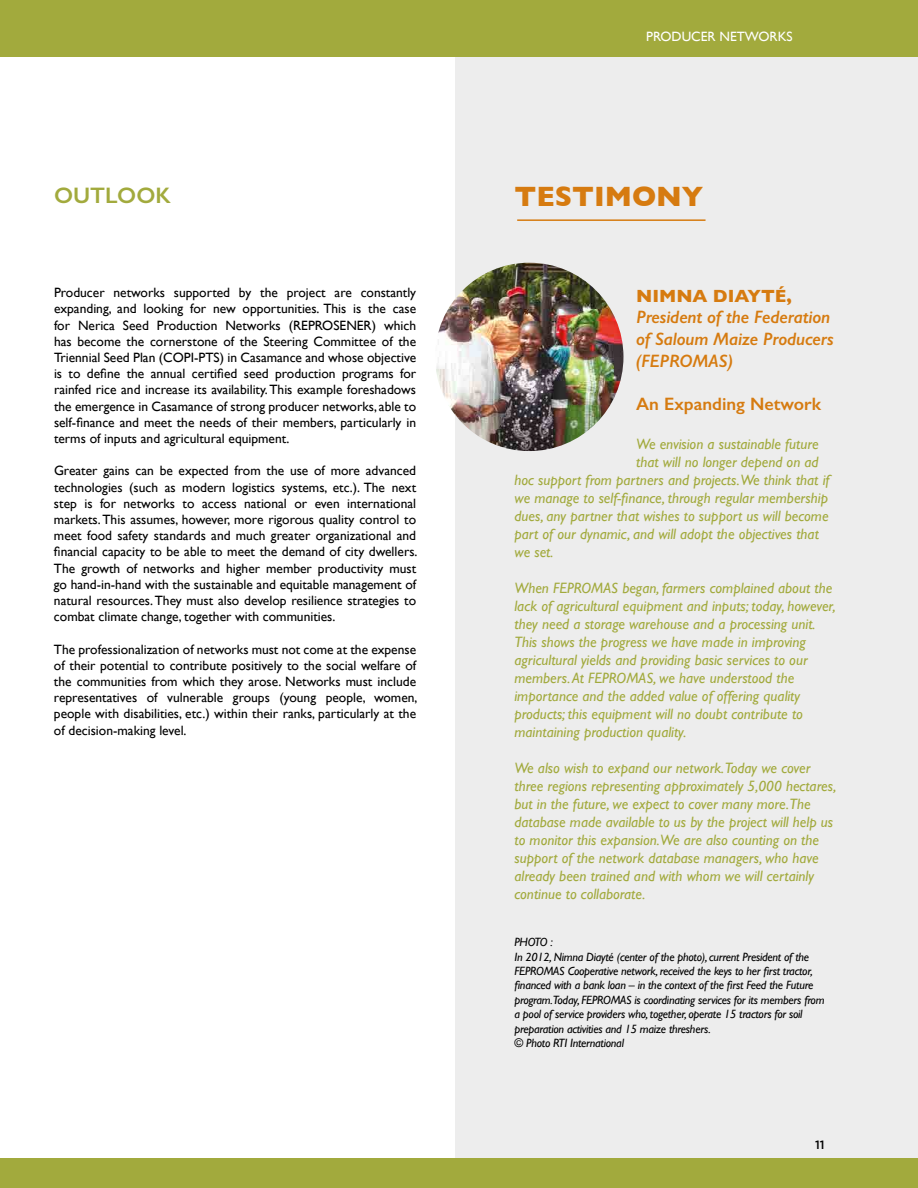
<style>
.page{position:relative;width:918px;height:1188px;background:#fff}
.page>*{position:absolute;margin:0;border:0;box-sizing:border-box;transform-origin:0 0}
.t1{font:700 28.5px "Gill Sans";color:#d67b10}
.t2{font:600 22.5px "Gill Sans";color:#a2aa3d}
.t3{font:italic 600 18px/21.6px "Gill Sans";letter-spacing:-.01em;color:#d67b10}
.t4{font:600 18px "Gill Sans";color:#d67b10}
.t5{font:italic 15px/18px "Gill Sans";color:#a2aa3d}
.t6{font:13.5px/16.2px "Gill Sans";color:#000;text-align:justify}
.t7{font:13.5px "Gill Sans";color:#fff}
.t8{font:italic 12px/14.4px "Gill Sans";letter-spacing:-.02em;color:#000}
.t9{font:500 12px "Gotham";color:#000}
.s1{font-weight:700;font-style:normal}
</style>
<div class="page">
<div style="left:455px;top:36px;width:463px;height:1152px;background:#ededed"></div>
<div style="left:0;top:1158px;width:918px;height:30px;background:#a2aa3d"></div>
<hr style="left:517px;top:219px;width:189px;height:2px;background:#d67b10">
<div style="left:0;top:0;width:918px;height:57px;background:#a2aa3d"></div>
<img style="left:435px;top:263px;width:188px;height:188px;border-radius:94px">
<p class="t7" style="left:646px;top:29px;width:148px">PRODUCER NETWORKS</p>
<h2 class="t2" style="left:54px;top:182px;width:118px">OUTLOOK</h2>
<h3 class="t1" style="left:514px;top:174px;width:190px">TESTIMONY</h3>
<p class="t6" style="left:54px;top:284px;width:364px">Producer networks supported by the project are constantly expanding, and looking for new opportunities. This is the case for Nerica Seed Production Networks (REPROSENER) which has become the cornerstone of the Steering Committee of the Triennial Seed Plan (COPI-PTS) in Casamance and whose objective is to define the annual certified seed production programs for rainfed rice and increase its availability.This example foreshadows the emergence in Casamance of strong producer networks, able to self-finance and meet the needs of their members, particularly in terms of inputs and agricultural equipment.</p>
<p class="t6" style="left:54px;top:463px;width:365px">Greater gains can be expected from the use of more advanced technologies (such as modern logistics systems, etc.). The next step is for networks to access national or even international markets.This assumes, however, more rigorous quality control to meet food safety standards and much greater organizational and financial capacity to be able to meet the demand of city dwellers.<br>The growth of networks and higher member productivity must go hand-in-hand with the sustainable and equitable management of natural resources.They must also develop resilience strategies to combat climate change, together with communities.</p>
<p class="t6" style="left:54px;top:641px;width:365px">The professionalization of networks must not come at the expense of their potential to contribute positively to the social welfare of the communities from which they arose. Networks must include representatives of vulnerable groups (young people, women, people with disabilities, etc.) within their ranks, particularly at the of decision-making level.</p>
<p class="t3" style="left:636px;top:285px;width:199px"><span class="s1">NIMNA DIAYTÉ,<br></span>President of the Federation of Saloum Maize Producers (FEPROMAS)</p>
<h4 class="t4" style="left:636px;top:393px;width:186px">An Expanding Network</h4>
<p class="t5" style="left:636px;top:435px;width:184px">We envision a sustainable future</p>
<p class="t5" style="left:636px;top:453px;width:184px">that will no longer depend on ad</p>
<p class="t5" style="left:514px;top:471px;width:317px">hoc support from partners and projects.We think that if</p>
<p class="t5" style="left:514px;top:489px;width:315px">we manage to self-finance, through regular membership</p>
<p class="t5" style="left:514px;top:507px;width:316px">dues, any partner that wishes to support us will become</p>
<p class="t5" style="left:514px;top:525px;width:306px">part of our dynamic, and will adopt the objectives that</p>
<p class="t5" style="left:514px;top:543px;width:41px">we set.</p>
<p class="t5" style="left:514px;top:579px;width:323px">When FEPROMAS began, farmers complained about the lack of agricultural equipment and inputs; today, however, they need a storage warehouse and a processing unit.<br>This shows the progress we have made in improving agricultural yields and providing basic services to our members.At FEPROMAS, we have understood the importance and the added value of offering quality products; this equipment will no doubt contribute to maintaining production quality.</p>
<p class="t5" style="left:514px;top:759px;width:324px">We also wish to expand our network.Today we cover three regions representing approximately 5,000 hectares, but in the future, we expect to cover many more.The database made available to us by the project will help us to monitor this expansion.We are also counting on the support of the network database managers, who have already been trained and with whom we will certainly continue to collaborate.</p>
<p class="t8" style="left:514px;top:935px;width:312px">PHOTO :<br>In 2012, Nimna Diayté (center of the photo), current President of the FEPROMAS Cooperative network, received the keys to her first tractor, financed with a bank loan – in the context of the first Feed the Future program.Today, FEPROMAS is coordinating services for its members from a pool of service providers who, together, operate 15 tractors for soil preparation activities and 15 maize threshers.<br>© Photo RTI International</p>
<p class="t9" style="left:815px;top:1138px;width:11px">11</p>
</div>
